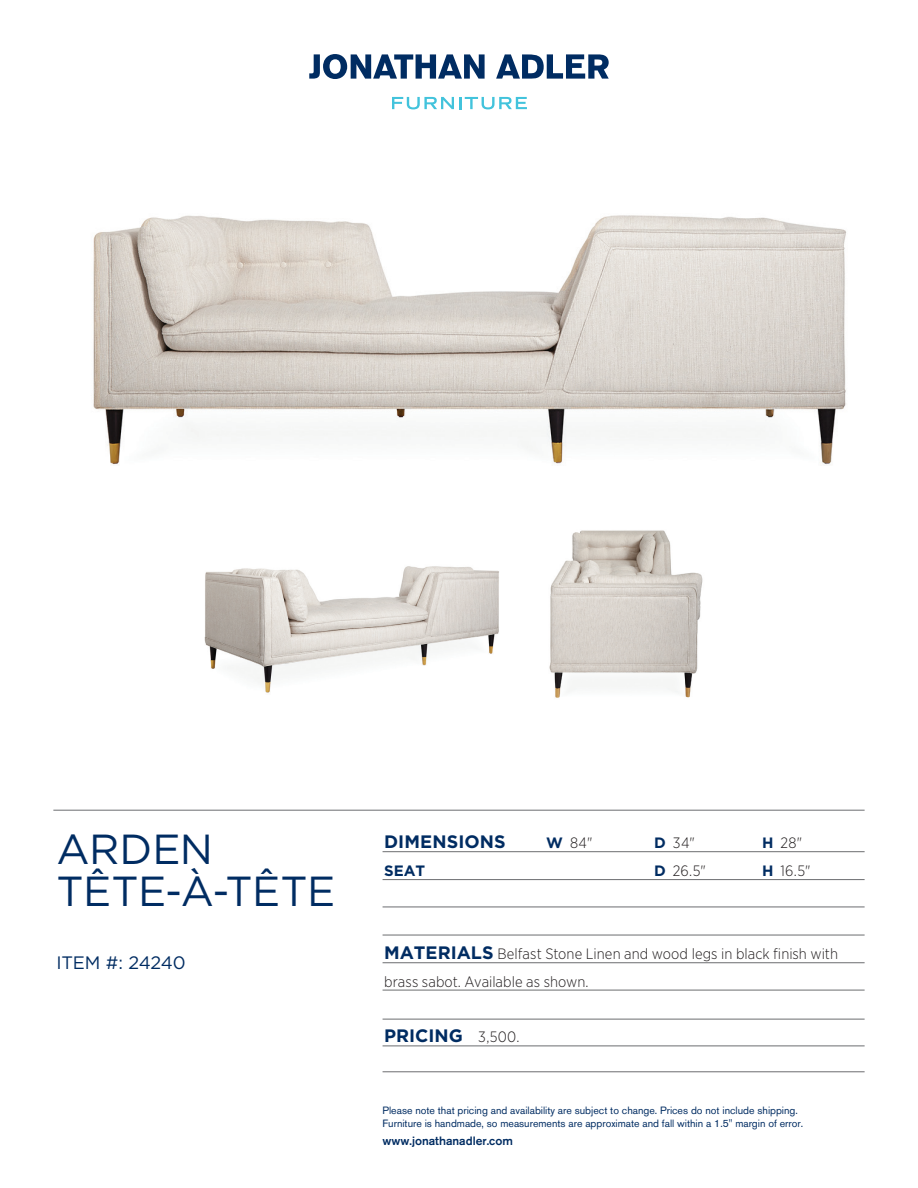
<style>
.page{position:relative;width:918px;height:1188px;background:#fff}
.page>*{position:absolute;margin:0;border:0;box-sizing:border-box;transform-origin:0 0}
.t1{font:42px/41.7px "Gotham HTF";letter-spacing:-.01em;color:#002c62}
.t2{font:700 18px "Gotham HTF";letter-spacing:.005em;color:#002c62}
.t3{font:18px "Gotham HTF";letter-spacing:-.01em;color:#002c62}
.t4{font:300 15px/27.8px "Gotham Narrow";letter-spacing:.005em;color:#231f20}
.t5{font:700 15px "Gotham HTF";color:#002c62}
.t6{font:500 12px "Akzidenz Grotesk BQ";color:#002c62}
.t7{font:10.5px/12.6px "Akzidenz Grotesk BQ";color:#002c62}
.s1{font-family:"Gotham HTF";font-weight:700;color:#002c62}
.s2{font-family:"Gotham HTF";font-weight:700;font-size:18px;color:#002c62}
.s3{font-family:"Gotham Narrow";font-weight:300;font-size:15px;color:#231f20}
</style>
<div class="page">
<svg style="left:392px;top:97px;width:135px;height:12px"></svg>
<svg style="left:309px;top:54px;width:176px;height:25px"></svg>
<svg style="left:496px;top:54px;width:113px;height:25px"></svg>
<img style="left:93px;top:215px;width:753px;height:250px">
<hr style="left:53px;top:810px;width:812px;height:1px;background:#6c6d70">
<hr style="left:383px;top:851px;width:482px;height:1px;background:#6c6d70">
<hr style="left:383px;top:879px;width:482px;height:1px;background:#6c6d70">
<hr style="left:383px;top:907px;width:482px;height:1px;background:#6c6d70">
<hr style="left:383px;top:935px;width:482px;height:1px;background:#6c6d70">
<hr style="left:383px;top:962px;width:482px;height:1px;background:#6c6d70">
<hr style="left:383px;top:990px;width:482px;height:1px;background:#6c6d70">
<hr style="left:383px;top:1019px;width:482px;height:1px;background:#6c6d70">
<hr style="left:383px;top:1046px;width:482px;height:1px;background:#6c6d70">
<hr style="left:383px;top:1072px;width:482px;height:1px;background:#6c6d70">
<img style="left:204px;top:566px;width:295px;height:127px">
<img style="left:549px;top:530px;width:154px;height:168px">
<h1 class="t1" style="left:56px;top:828px;width:280px">ARDEN<br>TÊTE-À-TÊTE</h1>
<h2 class="t3" style="left:56px;top:952px;width:131px">ITEM #: 24240</h2>
<h2 class="t2" style="left:384px;top:831px;width:123px">DIMENSIONS</h2>
<h3 class="t4" style="left:546px;top:828px;width:48px"><span class="s1">W</span> 84"</h3>
<h3 class="t4" style="left:654px;top:828px;width:42px"><span class="s1">D</span> 34"</h3>
<h3 class="t4" style="left:762px;top:828px;width:42px"><span class="s1">H</span> 28"</h3>
<h3 class="t5" style="left:384px;top:862px;width:43px">SEAT</h3>
<h3 class="t4" style="left:654px;top:856px;width:53px"><span class="s1">D</span> 26.5"</h3>
<h3 class="t4" style="left:762px;top:856px;width:50px"><span class="s1">H</span> 16.5"</h3>
<h3 class="t4" style="left:384px;top:939px;width:455px"><span class="s2">MATERIALS</span> Belfast Stone Linen and wood legs in black finish with brass sabot. Available as shown.</h3>
<h2 class="t2" style="left:384px;top:1025px;width:137px">PRICING <span class="s3">3,500.</span></h2>
<p class="t7" style="left:383px;top:1104px;width:422px">Please note that pricing and availability are subject to change. Prices do not include shipping.<br>Furniture is handmade, so measurements are approximate and fall within a 1.5" margin of error.</p>
<p class="t6" style="left:383px;top:1134px;width:132px">www.jonathanadler.com</p>
</div>
